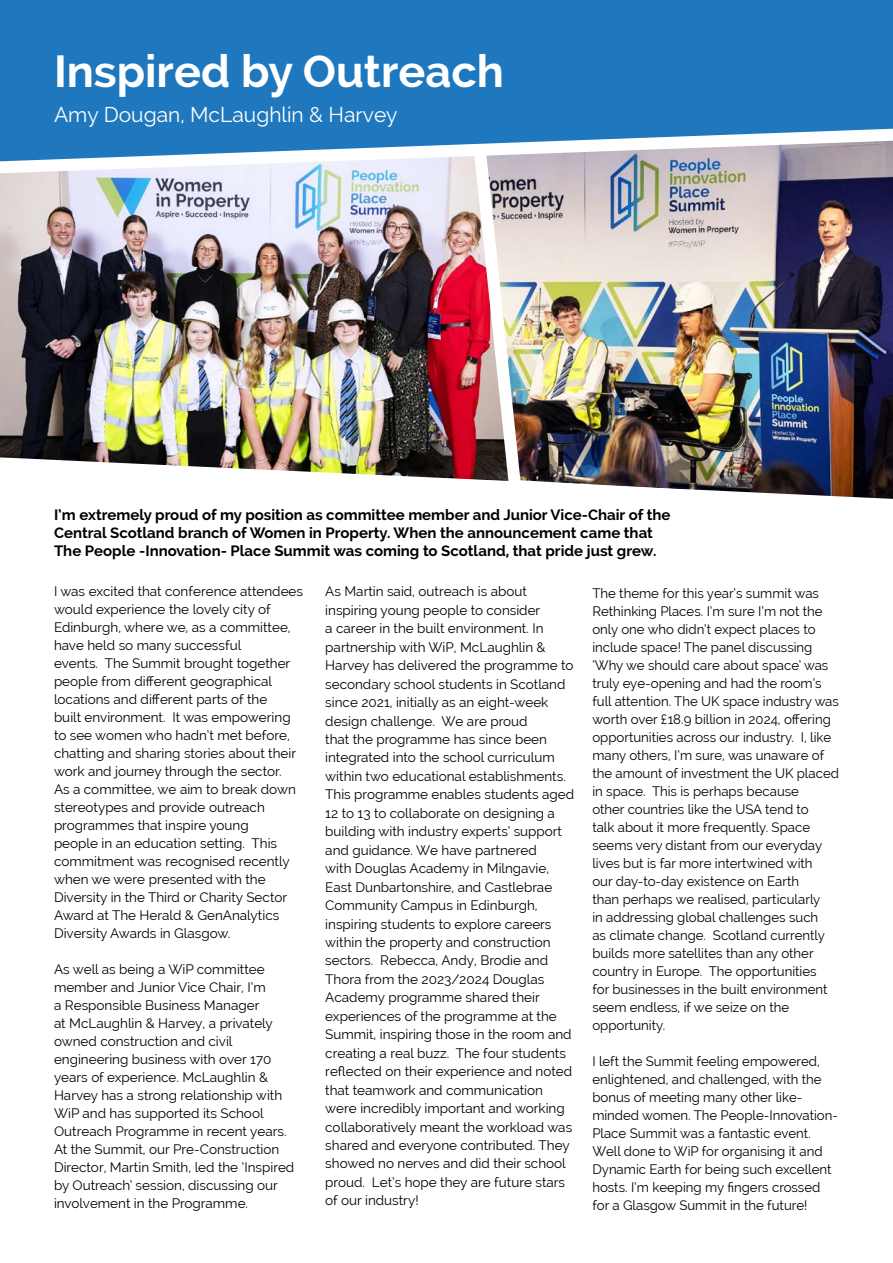
<style>
.page{position:relative;width:893px;height:1263px;background:#fff}
.page>*{position:absolute;margin:0;border:0;box-sizing:border-box;transform-origin:0 0}
.t1{font:700 45px "Raleway";color:#fff}
.t2{font:21px "Raleway";color:#fff}
.t3{font:700 15px/18px "Raleway";color:#000}
.t4{font:13.5px/18px "Raleway";color:#000}
</style>
<div class="page">
<div style="left:0;top:0;width:893px;height:115px;background:#1f78be"></div>
<img style="left:0;top:183px;width:466px;height:264px">
<img style="left:528px;top:183px;width:365px;height:264px">
<img style="left:466px;top:183px;width:62px;height:264px">
<svg style="left:0;top:115px;width:893px;height:68px"></svg>
<img style="left:0;top:447px;width:893px;height:52px">
<h1 class="t1" style="left:54px;top:46px;width:451px">Inspired by Outreach</h1>
<h2 class="t2" style="left:54px;top:102px;width:345px">Amy Dougan, McLaughlin &amp; Harvey</h2>
<p class="t3" style="left:54px;top:506px;width:618px">I’m extremely proud of my position as committee member and Junior Vice-Chair of the<br>Central Scotland branch of Women in Property. When the announcement came that<br>The People -Innovation- Place Summit was coming to Scotland, that pride just grew.</p>
<p class="t4" style="left:54px;top:583px;width:251px">I was excited that conference attendees would experience the lovely city of Edinburgh, where we, as a committee, have held so many successful<br>events. The Summit brought together people from different geographical locations and different parts of the<br>built environment. It was empowering to see women who hadn’t met before, chatting and sharing stories about their work and journey through the sector.<br>As a committee, we aim to break down stereotypes and provide outreach programmes that inspire young<br>people in an education setting. This commitment was recognised recently when we were presented with the Diversity in the Third or Charity Sector Award at The Herald &amp; GenAnalytics Diversity Awards in Glasgow.</p>
<p class="t4" style="left:54px;top:961px;width:242px">As well as being a WiP committee member and Junior Vice Chair, I’m<br>a Responsible Business Manager<br>at McLaughlin &amp; Harvey, a privately owned construction and civil engineering business with over 170 years of experience. McLaughlin &amp; Harvey has a strong relationship with WiP and has supported its School Outreach Programme in recent years.<br>At the Summit, our Pre-Construction Director, Martin Smith, led the ‘Inspired by Outreach’ session, discussing our involvement in the Programme.</p>
<p class="t4" style="left:325px;top:582px;width:250px;line-height:18.5px">As Martin said, outreach is about inspiring young people to consider<br>a career in the built environment. In partnership with WiP, McLaughlin &amp; Harvey has delivered the programme to secondary school students in Scotland since 2021, initially as an eight-week design challenge. We are proud<br>that the programme has since been integrated into the school curriculum within two educational establishments.<br>This programme enables students aged 12 to 13 to collaborate on designing a building with industry experts’ support and guidance. We have partnered<br>with Douglas Academy in Milngavie, East Dunbartonshire, and Castlebrae Community Campus in Edinburgh, inspiring students to explore careers within the property and construction sectors. Rebecca, Andy, Brodie and Thora from the 2023/2024 Douglas Academy programme shared their experiences of the programme at the Summit, inspiring those in the room and creating a real buzz. The four students reflected on their experience and noted that teamwork and communication were incredibly important and working collaboratively meant the workload was shared and everyone contributed. They showed no nerves and did their school proud. Let’s hope they are future stars of our industry!</p>
<p class="t4" style="left:592px;top:584px;width:248px">The theme for this year’s summit was Rethinking Places. I’m sure I’m not the only one who didn’t expect places to include space! The panel discussing ‘Why we should care about space’ was truly eye-opening and had the room’s full attention. The UK space industry was worth over £18.9 billion in 2024, offering opportunities across our industry. I, like many others, I’m sure, was unaware of the amount of investment the UK placed in space. This is perhaps because<br>other countries like the USA tend to<br>talk about it more frequently. Space seems very distant from our everyday lives but is far more intertwined with<br>our day-to-day existence on Earth<br>than perhaps we realised, particularly<br>in addressing global challenges such<br>as climate change. Scotland currently builds more satellites than any other country in Europe. The opportunities<br>for businesses in the built environment seem endless, if we seize on the opportunity.</p>
<p class="t4" style="left:592px;top:1052px;width:247px">I left the Summit feeling empowered, enlightened, and challenged, with the bonus of meeting many other like&shy;minded women. The People-Innovation-Place Summit was a fantastic event.<br>Well done to WiP for organising it and Dynamic Earth for being such excellent hosts. I’m keeping my fingers crossed for a Glasgow Summit in the future!</p>
</div>
